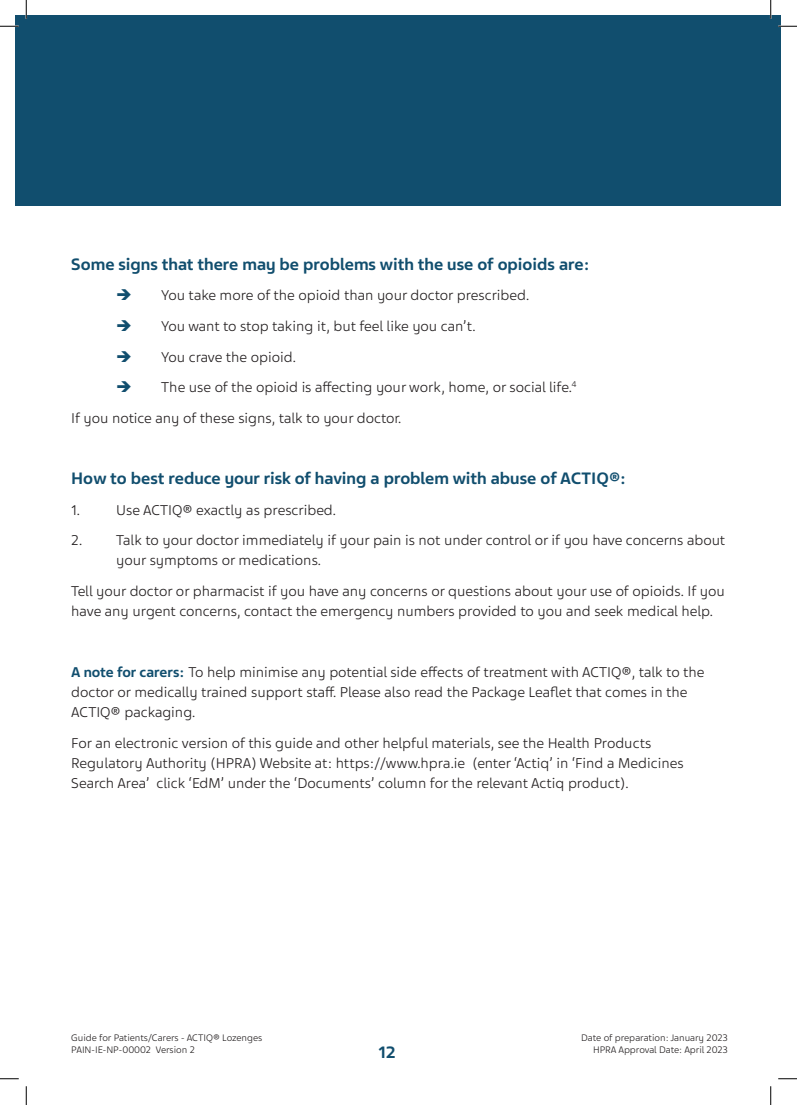
<style>
.page{position:relative;width:797px;height:1105px;background:#fff}
.page>*{position:absolute;margin:0;border:0;box-sizing:border-box;transform-origin:0 0}
.t1{font:700 17.5px "Teva Sans";color:#114e6e}
.t2{font:300 15px/20px "Teva Sans";color:#231f20}
.t3{font:300 10px "Teva Sans";color:#231f20}
.s1{color:#114e6e}
.s2{font-weight:700;color:#114e6e}
</style>
<div class="page">
<div style="left:16px;top:16px;width:765px;height:190px;background:#114e6e"></div>
<svg style="left:0;top:25px;width:19px;height:2px"></svg>
<svg style="left:778px;top:25px;width:19px;height:2px"></svg>
<svg style="left:0;top:1078px;width:19px;height:1px"></svg>
<svg style="left:778px;top:1078px;width:19px;height:1px"></svg>
<svg style="left:25px;top:0;width:2px;height:19px"></svg>
<svg style="left:25px;top:1086px;width:2px;height:19px"></svg>
<svg style="left:770px;top:0;width:1px;height:19px"></svg>
<svg style="left:770px;top:1086px;width:1px;height:19px"></svg>
<p class="t1" style="left:71px;top:253px;width:520px">Some signs that there may be problems with the use of opioids are:</p>
<p class="t2" style="left:116px;top:285px;width:414px"><span class="s1">➔</span> You take more of the opioid than your doctor prescribed.</p>
<p class="t2" style="left:116px;top:316px;width:361px"><span class="s1">➔</span> You want to stop taking it, but feel like you can’t.</p>
<p class="t2" style="left:116px;top:347px;width:181px"><span class="s1">➔</span> You crave the opioid.</p>
<p class="t2" style="left:71px;top:372px;width:507px;line-height:30.6px;text-indent:45px"><span class="s1">➔</span> The use of the opioid is affecting your work, home, or social life.<sup>4<br></sup>If you notice any of these signs, talk to your doctor.</p>
<p class="t1" style="left:71px;top:468px;width:556px">How to best reduce your risk of having a problem with abuse of ACTIQ®:</p>
<p class="t2" style="left:71px;top:500px;width:10px">1.</p>
<p class="t2" style="left:116px;top:500px;width:221px">Use ACTIQ® exactly as prescribed.</p>
<p class="t2" style="left:116px;top:530px;width:610px;text-indent:-45px">2. Talk to your doctor immediately if your pain is not under control or if you have concerns about your symptoms or medications.</p>
<p class="t2" style="left:71px;top:581px;width:655px">Tell your doctor or pharmacist if you have any concerns or questions about your use of opioids. If you have any urgent concerns, contact the emergency numbers provided to you and seek medical help.</p>
<p class="t2" style="left:71px;top:662px;width:634px"><span class="s2">A note for carers:</span> To help minimise any potential side effects of treatment with ACTIQ®, talk to the doctor or medically trained support staff. Please also read the Package Leaflet that comes in the<br>ACTIQ® packaging.</p>
<p class="t2" style="left:71px;top:733px;width:614px">For an electronic version of this guide and other helpful materials, see the Health Products<br>Regulatory Authority (HPRA) Website at: https://www.hpra.ie (enter ‘Actiq’ in ‘Find a Medicines<br>Search Area’ click ‘EdM’ under the ‘Documents’ column for the relevant Actiq product).</p>
<p class="t3" style="left:71px;top:1032px;width:192px">Guide for Patients/Carers - ACTIQ® Lozenges</p>
<p class="t3" style="left:581px;top:1032px;width:148px">Date of preparation: January 2023</p>
<p class="t3" style="left:71px;top:1044px;width:125px">PAIN-IE-NP-00002 Version 2</p>
<p class="t3" style="left:593px;top:1044px;width:136px">HPRA Approval Date: April 2023</p>
<p class="t1" style="left:378px;top:1041px;width:19px">12</p>
</div>
